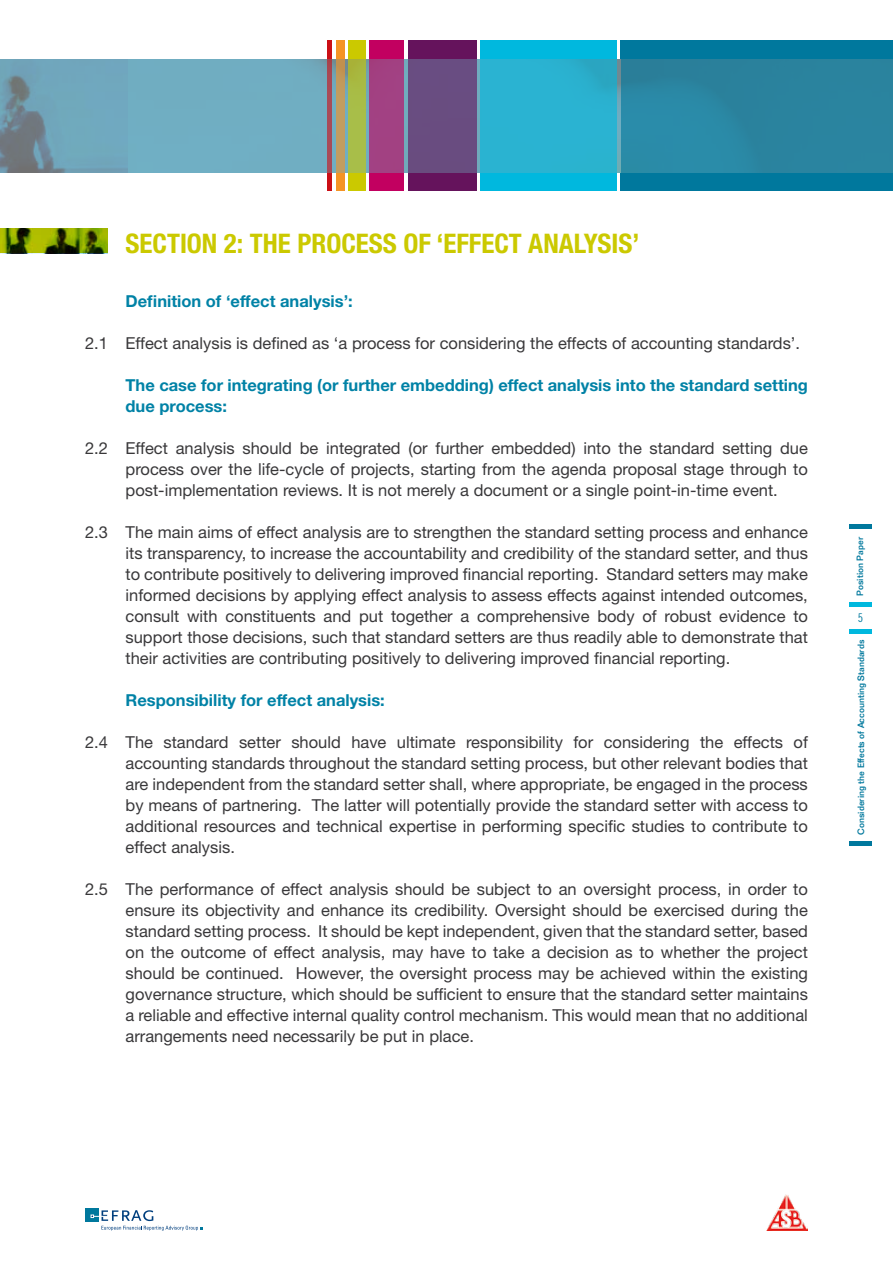
<style>
.page{position:relative;width:893px;height:1263px;background:#fff}
.page>*{position:absolute;margin:0;border:0;box-sizing:border-box;transform-origin:0 0}
.t1{font:700 condensed 27px "Helvetica Neue LT Std";color:#cbc900}
.t2{font:16.5px/21px "Helvetica Neue LT Std";color:#39383a;text-align:justify}
.t3{font:700 16.5px/21px "Helvetica Neue LT Std";color:#0082a6}
.t4{font:12px "Trade Gothic LT Std Cn 18";color:#00789d}
.t5{font:500 9px "Folio Std";color:#00789d}
</style>
<div class="page">
<svg style="left:0;top:59px;width:621px;height:114px;fill:#70adc1"></svg>
<svg style="left:327px;top:40px;width:5px;height:151px"></svg>
<svg style="left:336px;top:40px;width:8px;height:151px"></svg>
<svg style="left:349px;top:40px;width:17px;height:151px;fill:#a8be47"></svg>
<svg style="left:370px;top:40px;width:34px;height:151px;fill:#a24182"></svg>
<svg style="left:408px;top:40px;width:68px;height:151px;fill:#694c80"></svg>
<svg style="left:480px;top:40px;width:137px;height:151px;fill:#2ab3d2"></svg>
<svg style="left:621px;top:40px;width:272px;height:151px;fill:#2a839e"></svg>
<div style="left:85px;top:1208px;width:14px;height:13px;background:#00789d"></div>
<svg style="left:91px;top:1210px;width:112px;height:20px"></svg>
<hr style="left:849px;top:629px;width:23px;height:4px;background:#00b8de">
<div style="left:849px;top:602px;width:23px;height:5px;background:#00b8de"></div>
<hr style="left:849px;top:524px;width:23px;height:4px;background:#00789d">
<div style="left:849px;top:841px;width:23px;height:5px;background:#00789d"></div>
<img style="left:767px;top:1194px;width:41px;height:36px">
<img style="left:0;top:229px;width:108px;height:24px">
<h1 class="t1" style="left:126px;top:227px;width:216px">SECTION 2: THE PROCESS</h1>
<h1 class="t1" style="left:403px;top:227px;width:92px">OF ‘EFFECT</h1>
<h1 class="t1" style="left:528px;top:227px;width:113px">ANALYSIS ’</h1>
<p class="t3" style="left:126px;top:290px;width:229px">Definition of ‘effect analysis’:</p>
<p class="t2" style="left:85px;top:332px;width:716px">2.1 Effect analysis is defined as ‘a process for considering the effects of accounting standards’.</p>
<p class="t3" style="left:126px;top:374px;width:684px">The case for integrating (or further embedding) effect analysis into the standard setting due process:</p>
<p class="t2" style="left:126px;top:437px;width:684px;text-indent:-41px">2.2 Effect analysis should be integrated (or further embedded) into the standard setting due process over the life-cycle of projects, starting from the agenda proposal stage through to post-implementation reviews. It is not merely a document or a single point-in-time event.</p>
<p class="t2" style="left:126px;top:521px;width:684px;text-indent:-41px">2.3 The main aims of effect analysis are to strengthen the standard setting process and enhance its transparency, to increase the accountability and credibility of the standard setter, and thus to contribute positively to delivering improved financial reporting. Standard setters may make informed decisions by applying effect analysis to assess effects against intended outcomes, consult with constituents and put together a comprehensive body of robust evidence to support those decisions, such that standard setters are thus readily able to demonstrate that their activities are contributing positively to delivering improved financial reporting.</p>
<p class="t3" style="left:126px;top:689px;width:261px">Responsibility for effect analysis:</p>
<p class="t2" style="left:126px;top:731px;width:684px;text-indent:-41px">2.4 The standard setter should have ultimate responsibility for considering the effects of accounting standards throughout the standard setting process, but other relevant bodies that are independent from the standard setter shall, where appropriate, be engaged in the process by means of partnering. The latter will potentially provide the standard setter with access to additional resources and technical expertise in performing specific studies to contribute to effect analysis.</p>
<p class="t2" style="left:126px;top:878px;width:684px;text-indent:-41px">2.5 The performance of effect analysis should be subject to an oversight process, in order to ensure its objectivity and enhance its credibility. Oversight should be exercised during the standard setting process. It should be kept independent, given that the standard setter, based on the outcome of effect analysis, may have to take a decision as to whether the project should be continued. However, the oversight process may be achieved within the existing governance structure, which should be sufficient to ensure that the standard setter maintains a reliable and effective internal quality control mechanism. This would mean that no additional arrangements need necessarily be put in place.</p>
<p class="t5" style="left:854px;top:596px;width:60px;rotate:-90deg">Position Paper</p>
<p class="t4" style="left:858px;top:611px;width:7px">5</p>
<p class="t5" style="left:855px;top:835px;width:196px;rotate:-90deg">Considering the Effects of Accounting Standards</p>
</div>
